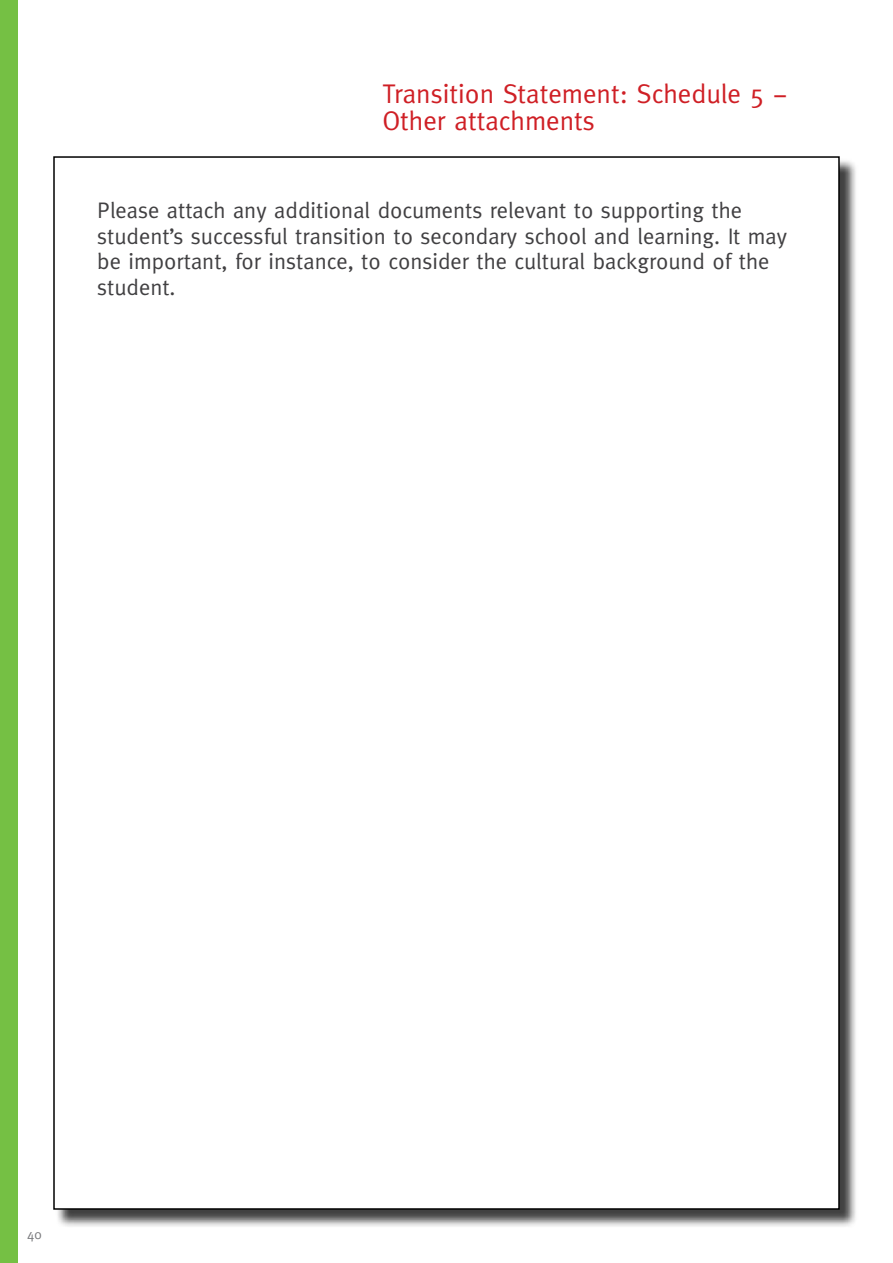
<style>
.page{position:relative;width:893px;height:1263px;background:#fff}
.page>*{position:absolute;margin:0;border:0;box-sizing:border-box;transform-origin:0 0}
.t1{font:27px/27px "Meta";color:#cf1f25}
.t2{font:22.5px/25.5px "Meta";color:#414042}
.t3{font:13.5px "Meta";color:#77787b}
</style>
<div class="page">
<div style="left:0;top:0;width:17px;height:1263px;background:#75c044"></div>
<div style="left:56px;top:158px;width:802px;height:1070px;background:#000;opacity:.75"></div>
<div style="left:54px;top:157px;width:785px;height:1052px;background:#fff"></div>
<p class="t1" style="left:383px;top:80px;width:406px">Transition Statement: Schedule 5 −<br>Other attachments</p>
<p class="t2" style="left:97px;top:197px;width:691px">Please attach any additional documents relevant to supporting the student’s successful transition to secondary school and learning. It may be important, for instance, to consider the cultural background of the student.</p>
<p class="t3" style="left:27px;top:1226px;width:16px">40</p>
</div>
